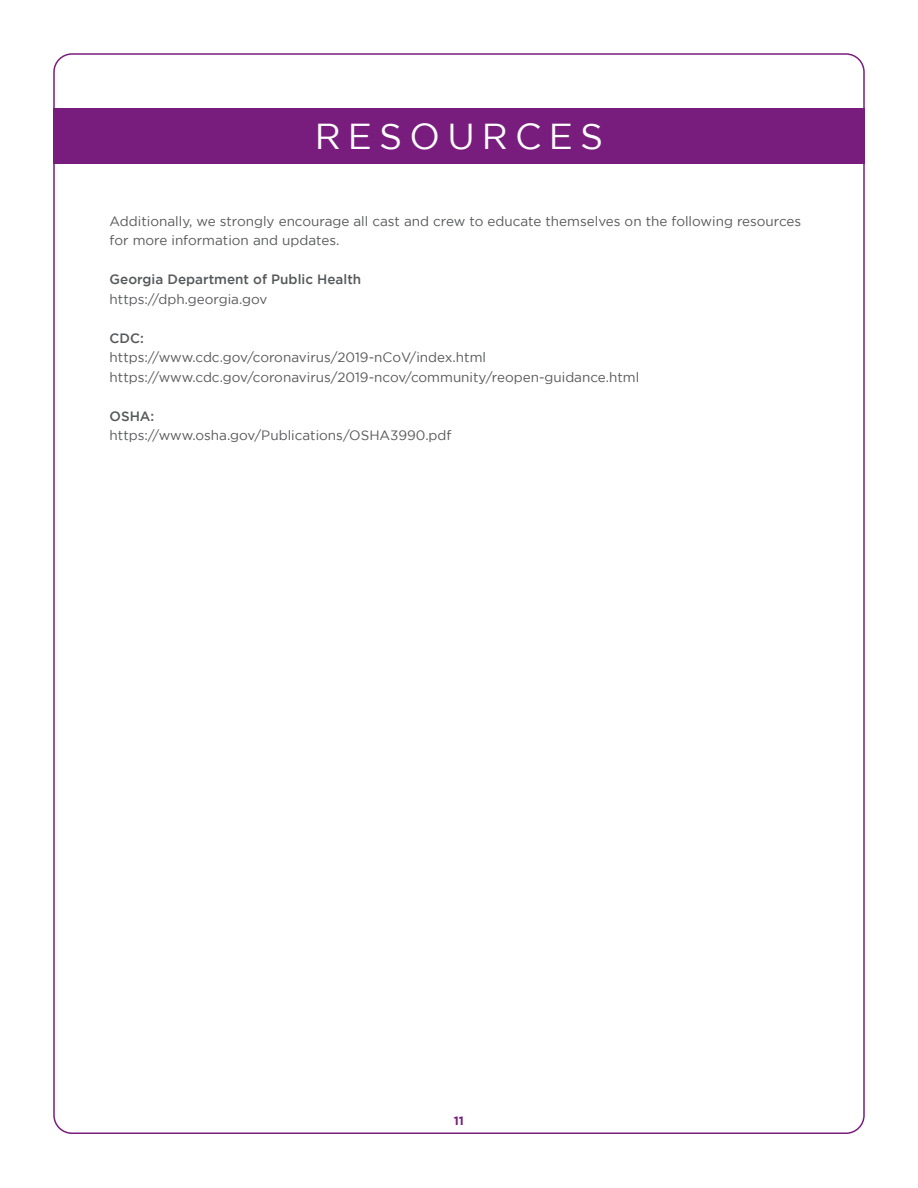
<style>
.page{position:relative;width:918px;height:1188px;background:#fff}
.page>*{position:absolute;margin:0;border:0;box-sizing:border-box;transform-origin:0 0}
.t1{font:36px "Gotham";letter-spacing:.2em;color:#fff}
.t2{font:13.5px/19.5px "Gotham";color:#57585a}
.t3{font:500 13.5px "Gotham";color:#57585a}
.t4{font:700 12px "Gotham";color:#781d7d}
</style>
<div class="page">
<div style="left:53px;top:108px;width:812px;height:55px;background:#781d7d"></div>
<p class="t1" style="left:315px;top:116px;width:290px">RESOURCES</p>
<p class="t2" style="left:110px;top:211px;width:693px">Additionally, we strongly encourage all cast and crew to educate themselves on the following resources for more information and updates.</p>
<p class="t3" style="left:110px;top:272px;width:253px">Georgia Department of Public Health</p>
<p class="t2" style="left:110px;top:289px;width:159px">https://dph.georgia.gov</p>
<p class="t3" style="left:110px;top:330px;width:36px">CDC:</p>
<p class="t2" style="left:110px;top:348px;width:378px">https://www.cdc.gov/coronavirus/2019-nCoV/index.html</p>
<p class="t2" style="left:110px;top:367px;width:531px">https://www.cdc.gov/coronavirus/2019-ncov/community/reopen-guidance.html</p>
<p class="t3" style="left:110px;top:408px;width:46px">OSHA:</p>
<p class="t2" style="left:110px;top:426px;width:343px">https://www.osha.gov/Publications/OSHA3990.pdf</p>
<p class="t4" style="left:454px;top:1114px;width:12px">11</p>
</div>
